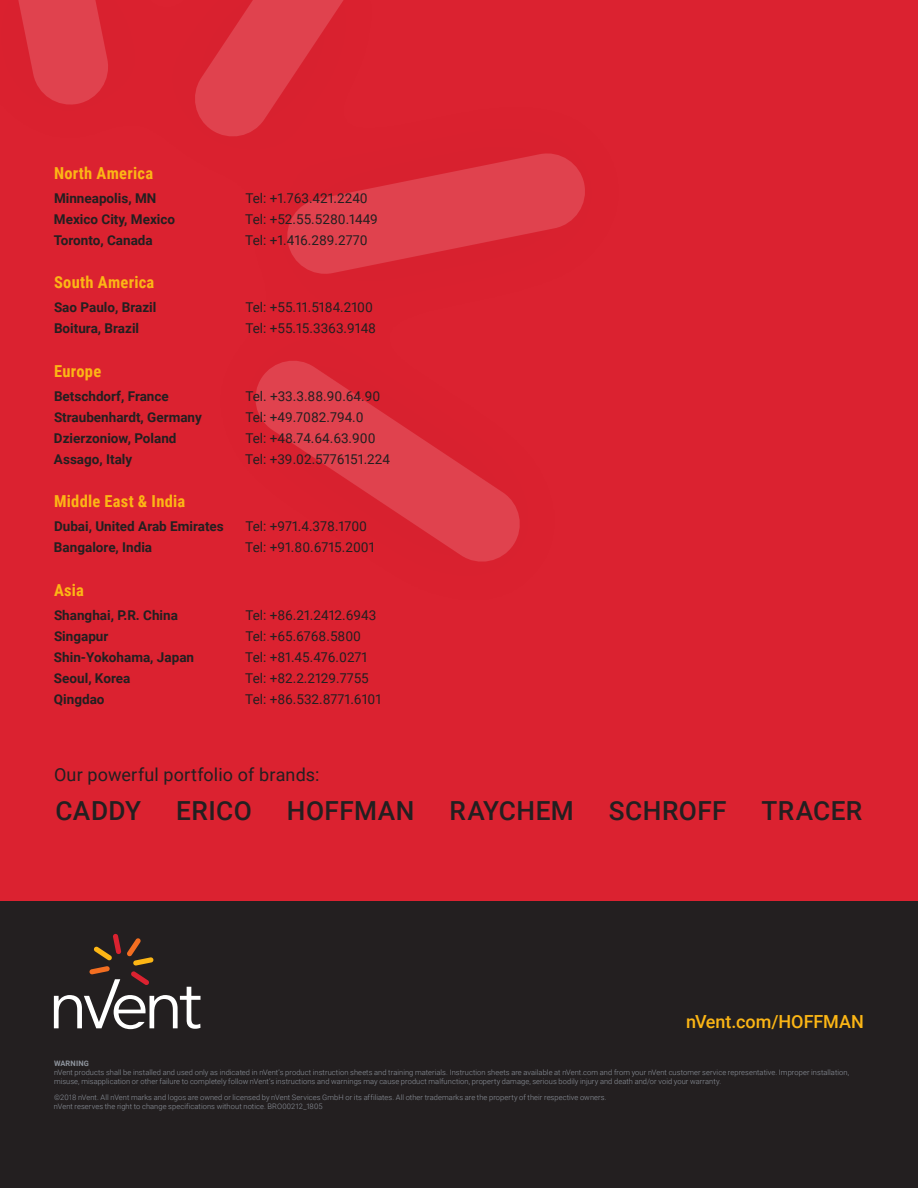
<style>
.page{position:relative;width:918px;height:1188px;background:#fff}
.page>*{position:absolute;margin:0;border:0;box-sizing:border-box;transform-origin:0 0}
.t1{font:500 26.25px "Roboto";letter-spacing:.015em;color:#231f20}
.t2{font:18px "Roboto";letter-spacing:.01em;color:#231f20}
.t3{font:500 18px "Roboto";color:#fcb615}
.t4{font:700 16.5px "Roboto Condensed";letter-spacing:.015em;color:#fcb615}
.t5{font:13.5px "Roboto";color:#231f20}
.t6{font:700 13.5px "Roboto";color:#231f20}
.t7{font:300 7.5px/9px "Roboto";letter-spacing:.01em;color:#8f959e}
.t8{font:700 7.5px "Roboto";letter-spacing:.02em;color:#8f959e}
</style>
<div class="page">
<div style="left:0;top:0;width:918px;height:901px;background:#db2230"></div>
<svg style="left:18px;top:0;width:90px;height:105px"></svg>
<svg style="left:195px;top:0;width:148px;height:136px"></svg>
<svg style="left:287px;top:153px;width:298px;height:121px"></svg>
<svg style="left:255px;top:361px;width:265px;height:201px"></svg>
<div style="left:0;top:901px;width:918px;height:287px;background:#231f20"></div>
<svg style="left:54px;top:934px;width:147px;height:95px"></svg>
<h3 class="t4" style="left:54px;top:161px;width:101px">North America</h3>
<h3 class="t6" style="left:54px;top:188px;width:104px">Minneapolis, MN</h3>
<h3 class="t5" style="left:245px;top:188px;width:124px">Tel: +1.763.421.2240</h3>
<h3 class="t6" style="left:54px;top:209px;width:123px">Mexico City, Mexico</h3>
<h3 class="t5" style="left:245px;top:209px;width:134px">Tel: +52.55.5280.1449</h3>
<h3 class="t6" style="left:54px;top:230px;width:100px">Toronto, Canada</h3>
<h3 class="t5" style="left:245px;top:230px;width:124px">Tel: +1.416.289.2770</h3>
<h3 class="t4" style="left:54px;top:271px;width:102px">South America</h3>
<h3 class="t6" style="left:54px;top:298px;width:104px">Sao Paulo, Brazil</h3>
<h3 class="t5" style="left:245px;top:298px;width:129px">Tel: +55.11.5184.2100</h3>
<h3 class="t6" style="left:54px;top:319px;width:87px">Boitura, Brazil</h3>
<h3 class="t5" style="left:245px;top:319px;width:132px">Tel: +55.15.3363.9148</h3>
<h3 class="t4" style="left:54px;top:359px;width:49px">Europe</h3>
<h3 class="t6" style="left:54px;top:386px;width:116px">Betschdorf, France</h3>
<h3 class="t5" style="left:245px;top:386px;width:136px">Tel. +33.3.88.90.64.90</h3>
<h3 class="t6" style="left:54px;top:407px;width:149px">Straubenhardt, Germany</h3>
<h3 class="t5" style="left:245px;top:407px;width:120px">Tel: +49.7082.794.0</h3>
<h3 class="t6" style="left:54px;top:428px;width:124px">Dzierzoniow, Poland</h3>
<h3 class="t5" style="left:245px;top:428px;width:132px">Tel: +48.74.64.63.900</h3>
<h3 class="t6" style="left:54px;top:449px;width:80px">Assago, Italy</h3>
<h3 class="t5" style="left:245px;top:449px;width:146px">Tel: +39.02.5776151.224</h3>
<h3 class="t4" style="left:54px;top:490px;width:133px">Middle East &amp; India</h3>
<h3 class="t6" style="left:54px;top:517px;width:171px">Dubai, United Arab Emirates</h3>
<h3 class="t5" style="left:245px;top:517px;width:123px">Tel: +971.4.378.1700</h3>
<h3 class="t6" style="left:54px;top:538px;width:100px">Bangalore, India</h3>
<h3 class="t5" style="left:245px;top:538px;width:131px">Tel: +91.80.6715.2001</h3>
<h3 class="t4" style="left:54px;top:578px;width:31px">Asia</h3>
<h3 class="t6" style="left:54px;top:605px;width:126px">Shanghai, P.R. China</h3>
<h3 class="t5" style="left:245px;top:605px;width:132px">Tel: +86.21.2412.6943</h3>
<h3 class="t6" style="left:54px;top:626px;width:56px">Singapur</h3>
<h3 class="t5" style="left:245px;top:626px;width:117px">Tel: +65.6768.5800</h3>
<h3 class="t6" style="left:54px;top:647px;width:142px">Shin-Yokohama, Japan</h3>
<h3 class="t5" style="left:245px;top:647px;width:124px">Tel: +81.45.476.0271</h3>
<h3 class="t6" style="left:54px;top:668px;width:78px">Seoul, Korea</h3>
<h3 class="t5" style="left:245px;top:668px;width:125px">Tel: +82.2.2129.7755</h3>
<h3 class="t6" style="left:54px;top:689px;width:52px">Qingdao</h3>
<h3 class="t5" style="left:245px;top:689px;width:137px">Tel: +86.532.8771.6101</h3>
<h2 class="t2" style="left:54px;top:762px;width:267px">Our powerful portfolio of brands:</h2>
<h1 class="t1" style="left:56px;top:792px;width:87px">CADDY</h1>
<h1 class="t1" style="left:176px;top:792px;width:77px">ERICO</h1>
<h1 class="t1" style="left:287px;top:792px;width:129px">HOFFMAN</h1>
<h1 class="t1" style="left:450px;top:792px;width:126px">RAYCHEM</h1>
<h1 class="t1" style="left:609px;top:792px;width:119px">SCHROFF</h1>
<h1 class="t1" style="left:762px;top:792px;width:102px">TRACER</h1>
<h2 class="t3" style="left:686px;top:1009px;width:179px">nVent.com/HOFFMAN</h2>
<p class="t8" style="left:54px;top:1059px;width:36px">WARNING</p>
<p class="t7" style="left:54px;top:1068px;width:797px">nVent products shall be installed and used only as indicated in nVent’s product instruction sheets and training materials. Instruction sheets are available at nVent.com and from your nVent customer service representative. Improper installation, misuse, misapplication or other failure to completely follow nVent’s instructions and warnings may cause product malfunction, property damage, serious bodily injury and death and/or void your warranty.</p>
<p class="t7" style="left:54px;top:1093px;width:554px">©2018 nVent. All nVent marks and logos are owned or licensed by nVent Services GmbH or its affiliates. All other trademarks are the property of their respective owners. nVent reserves the right to change specifications without notice. BRO00212_1805</p>
</div>
